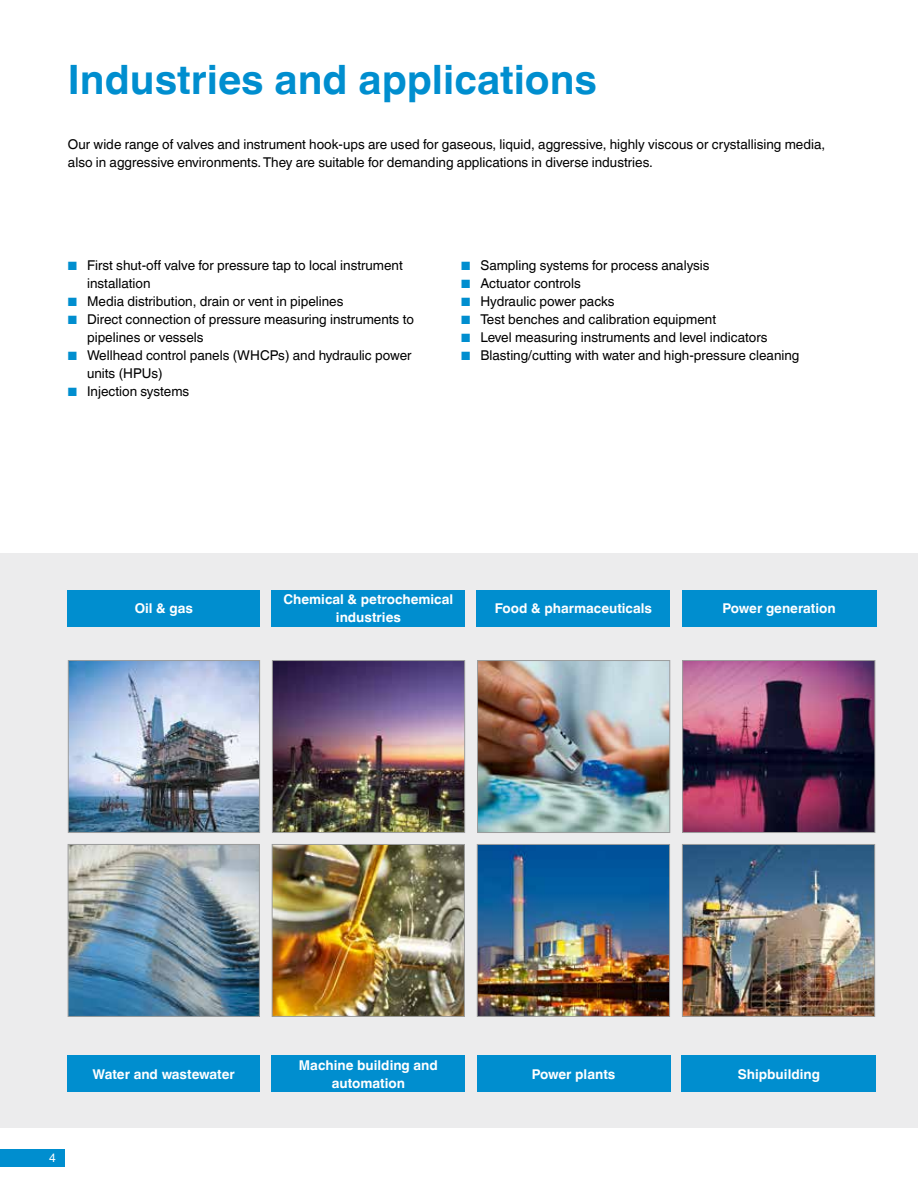
<style>
.page{position:relative;width:918px;height:1188px;background:#fff}
.page>*{position:absolute;margin:0;border:0;box-sizing:border-box;transform-origin:0 0}
.t1{font:700 40.5px "Helvetica World";color:#008ecf}
.t2{font:13.5px/18px "Helvetica World";color:#000}
.t3{font:700 13.5px/18px "Helvetica World";color:#fff;text-align:center}
.t4{font:12px "Helvetica World";color:#fff}
.s1{font-size:12px;color:#008ecf}
</style>
<div class="page">
<div style="left:0;top:554px;width:918px;height:574px;background:#ececed"></div>
<div style="left:68px;top:590px;width:192px;height:36px;background:#008ecf"></div>
<div style="left:272px;top:1056px;width:193px;height:36px;background:#008ecf"></div>
<div style="left:477px;top:1056px;width:193px;height:36px;background:#008ecf"></div>
<div style="left:682px;top:1056px;width:194px;height:36px;background:#008ecf"></div>
<div style="left:68px;top:1056px;width:192px;height:36px;background:#008ecf"></div>
<div style="left:272px;top:590px;width:193px;height:36px;background:#008ecf"></div>
<div style="left:477px;top:590px;width:193px;height:36px;background:#008ecf"></div>
<div style="left:682px;top:590px;width:194px;height:36px;background:#008ecf"></div>
<img style="left:70px;top:662px;width:188px;height:169px">
<div style="left:68px;top:660px;width:192px;height:173px;border:1px solid #9c9d9d"></div>
<img style="left:70px;top:846px;width:188px;height:169px">
<div style="left:68px;top:844px;width:192px;height:173px;border:1px solid #9c9d9d"></div>
<img style="left:274px;top:662px;width:189px;height:169px">
<div style="left:272px;top:660px;width:193px;height:173px;border:1px solid #9c9d9d"></div>
<img style="left:274px;top:846px;width:189px;height:169px">
<div style="left:272px;top:844px;width:193px;height:173px;border:1px solid #9c9d9d"></div>
<img style="left:479px;top:662px;width:189px;height:169px">
<div style="left:477px;top:660px;width:193px;height:173px;border:1px solid #9c9d9d"></div>
<img style="left:479px;top:846px;width:189px;height:169px">
<div style="left:477px;top:844px;width:193px;height:173px;border:1px solid #9c9d9d"></div>
<img style="left:684px;top:662px;width:189px;height:169px">
<div style="left:682px;top:660px;width:193px;height:173px;border:1px solid #9c9d9d"></div>
<img style="left:684px;top:846px;width:189px;height:169px">
<div style="left:682px;top:844px;width:193px;height:173px;border:1px solid #9c9d9d"></div>
<div style="left:0;top:1149px;width:64px;height:17px;background:#008ecf"></div>
<h1 class="t1" style="left:68px;top:56px;width:531px">Industries and applications</h1>
<p class="t2" style="left:68px;top:135px;width:759px">Our wide range of valves and instrument hook-ups are used for gaseous, liquid, aggressive, highly viscous or crystallising media, also in aggressive environments. They are suitable for demanding applications in diverse industries.</p>
<p class="t2" style="left:87px;top:256px;width:317px;text-indent:-19px"><span class="s1">■</span> First shut-off valve for pressure tap to local instrument installation</p>
<p class="t2" style="left:68px;top:292px;width:277px"><span class="s1">■</span> Media distribution, drain or vent in pipelines</p>
<p class="t2" style="left:87px;top:310px;width:328px;text-indent:-19px"><span class="s1">■</span> Direct connection of pressure measuring instruments to pipelines or vessels</p>
<p class="t2" style="left:87px;top:346px;width:326px;text-indent:-19px"><span class="s1">■</span> Wellhead control panels (WHCPs) and hydraulic power units (HPUs)</p>
<p class="t2" style="left:68px;top:382px;width:123px"><span class="s1">■</span> Injection systems</p>
<p class="t2" style="left:461px;top:256px;width:250px"><span class="s1">■</span> Sampling systems for process analysis</p>
<p class="t2" style="left:461px;top:274px;width:122px"><span class="s1">■</span> Actuator controls</p>
<p class="t2" style="left:461px;top:292px;width:155px"><span class="s1">■</span> Hydraulic power packs</p>
<p class="t2" style="left:461px;top:310px;width:257px"><span class="s1">■</span> Test benches and calibration equipment</p>
<p class="t2" style="left:461px;top:328px;width:308px"><span class="s1">■</span> Level measuring instruments and level indicators</p>
<p class="t2" style="left:461px;top:346px;width:340px"><span class="s1">■</span> Blasting/cutting with water and high-pressure cleaning</p>
<p class="t3" style="left:135px;top:599px;width:60px">Oil &amp; gas</p>
<p class="t3" style="left:284px;top:590px;width:171px">Chemical &amp; petrochemical industries</p>
<p class="t3" style="left:495px;top:599px;width:159px">Food &amp; pharmaceuticals</p>
<p class="t3" style="left:722px;top:599px;width:115px">Power generation</p>
<p class="t4" style="left:49px;top:1151px;width:8px">4</p>
<p class="t3" style="left:299px;top:1056px;width:141px">Machine building and automation</p>
<p class="t3" style="left:93px;top:1065px;width:144px">Water and wastewater</p>
<p class="t3" style="left:532px;top:1065px;width:85px">Power plants</p>
<p class="t3" style="left:738px;top:1065px;width:84px">Shipbuilding</p>
</div>
